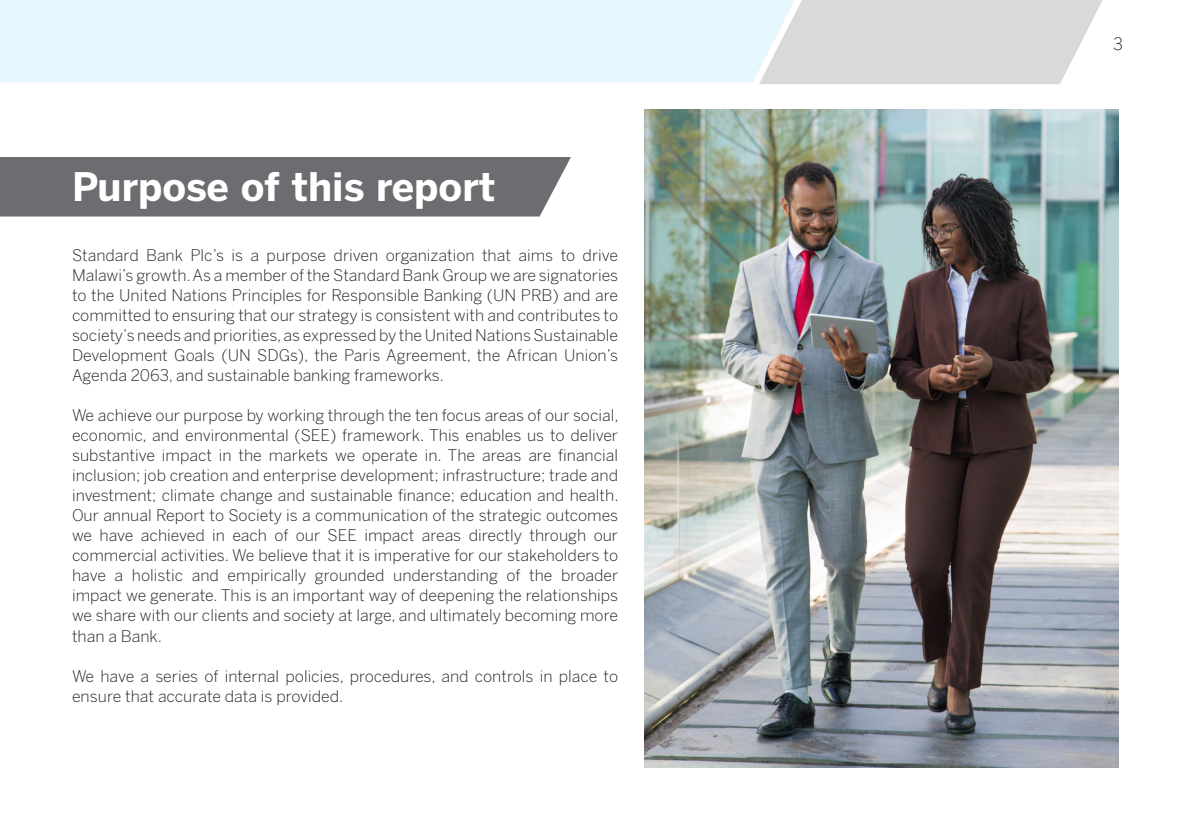
<style>
.page{position:relative;width:1191px;height:840px;background:#fff}
.page>*{position:absolute;margin:0;border:0;box-sizing:border-box;transform-origin:0 0}
.t1{font:700 39px "Benton Sans";color:#fff}
.t2{font:300 17px "Benton Sans";color:#231f20}
.t3{font:300 16px/20px "Benton Sans";color:#231f20;text-align:justify}
</style>
<div class="page">
<div style="left:0;top:0;width:759px;height:82px;background:#e6f7fd"></div>
<svg style="left:759px;top:0;width:344px;height:84px;background:#dcdddd"></svg>
<div style="left:0;top:157px;width:571px;height:59px;background:#6c6d70"></div>
<img style="left:644px;top:110px;width:475px;height:657px">
<p class="t1" style="left:72px;top:162px;width:425px">Purpose of this report</p>
<p class="t3" style="left:72px;top:245px;width:547px">Standard Bank Plc’s is a purpose driven organization that aims to drive Malawi’s growth. As a member of the Standard Bank Group we are signatories to the United Nations Principles for Responsible Banking (UN PRB) and are committed to ensuring that our strategy is consistent with and contributes to society’s needs and priorities, as expressed by the United Nations Sustainable Development Goals (UN SDGs), the Paris Agreement, the African Union’s Agenda 2063, and sustainable banking frameworks.</p>
<p class="t3" style="left:72px;top:405px;width:548px">We achieve our purpose by working through the ten focus areas of our social, economic, and environmental (SEE) framework. This enables us to deliver substantive impact in the markets we operate in. The areas are financial inclusion; job creation and enterprise development; infrastructure; trade and investment; climate change and sustainable finance; education and health.<br>Our annual Report to Society is a communication of the strategic outcomes we have achieved in each of our SEE impact areas directly through our commercial activities. We believe that it is imperative for our stakeholders to have a holistic and empirically grounded understanding of the broader impact we generate. This is an important way of deepening the relationships we share with our clients and society at large, and ultimately becoming more than a Bank.</p>
<p class="t3" style="left:72px;top:665px;width:547px">We have a series of internal policies, procedures, and controls in place to ensure that accurate data is provided.</p>
<p class="t2" style="left:1113px;top:34px;width:11px">3</p>
</div>
